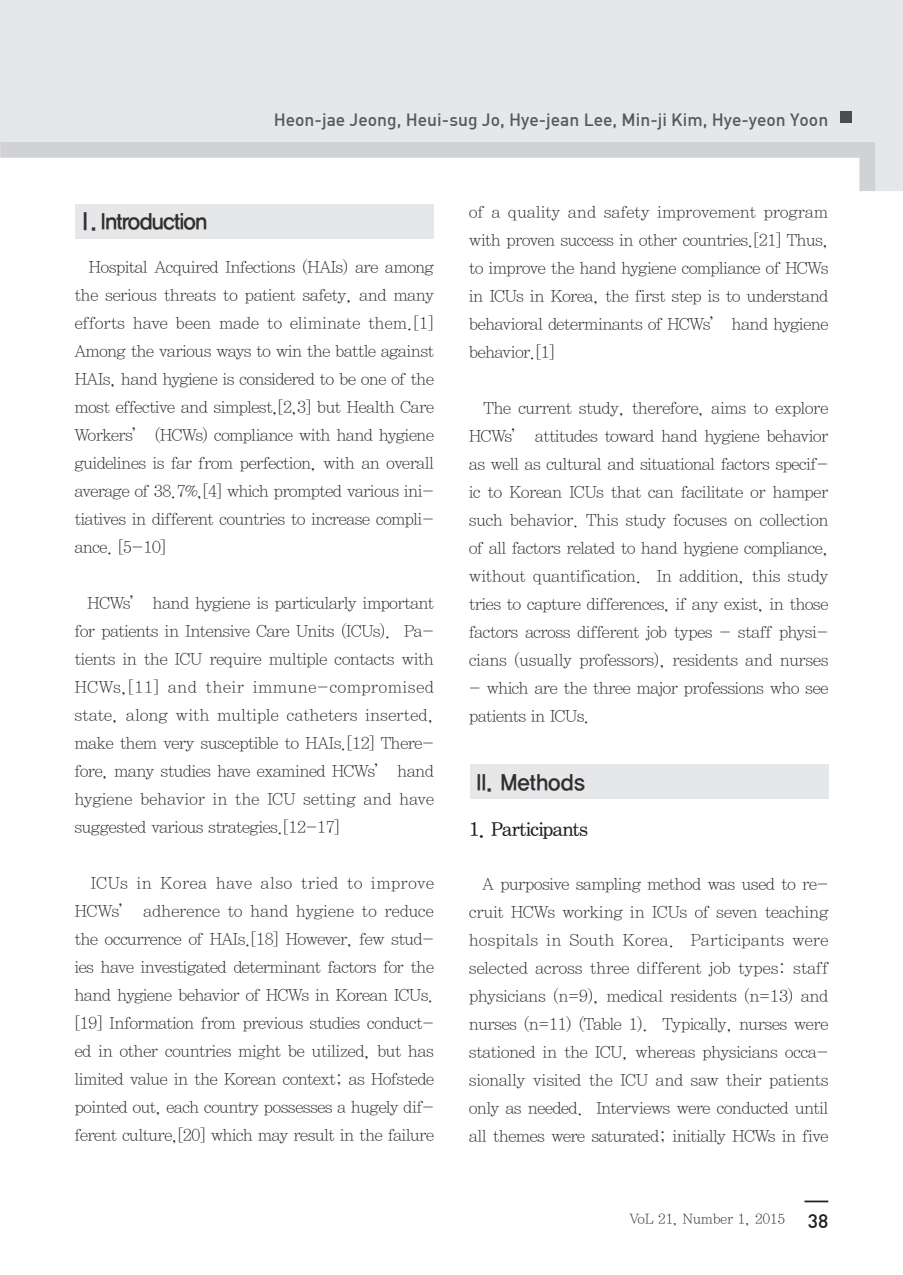
<style>
.page{position:relative;width:903px;height:1275px;background:#fff}
.page>*{position:absolute;margin:0;border:0;box-sizing:border-box;transform-origin:0 0}
.t1{font:22.75px "YDIYGO340";letter-spacing:-.04em;color:#312f30;scale:.95 1}
.t2{font:22.75px "YDIYGO340";color:#312f30;scale:.95 1}
.t3{font:19.25px "YDIY Mj O340";letter-spacing:-.04em;color:#231f20}
.t4{font:19.25px "Dinmed";color:#231f20}
.t5{font:17.5px "Dinmed";color:#57585a}
.t6{font:16.62px/28px "YDIY Mj O310";letter-spacing:-.04em;color:#231f20;text-align:justify}
.t7{font:14px "YDIY Mj O310";letter-spacing:-.02em;color:#231f20}
</style>
<div class="page">
<div style="left:75px;top:204px;width:359px;height:35px;background:#e6e7e9"></div>
<div style="left:470px;top:764px;width:358px;height:35px;background:#e6e7e9"></div>
<div style="left:0;top:0;width:903px;height:191px;background:#e6e7e9"></div>
<svg style="left:0;top:134px;width:883px;height:57px"></svg>
<div style="left:840px;top:112px;width:11px;height:11px;background:#4b4c4d"></div>
<hr style="left:804px;top:1200px;width:24px;height:2px;background:#231f20">
<p class="t5" style="left:274px;top:108px;width:556px">Heon-jae Jeong, Heui-sug Jo, Hye-jean Lee, Min-ji Kim, Hye-yeon Yoon</p>
<p class="t1" style="left:74px;top:208px;width:142px">Ⅰ. Introduction</p>
<p class="t6" style="left:74px;top:254px;width:361px;text-indent:14px">Hospital Acquired Infections (HAIs) are among the serious threats to patient safety, and many efforts have been made to eliminate them.[1] Among the various ways to win the battle against HAIs, hand hygiene is considered to be one of the most effective and simplest,[2,3] but Health Care Workers’ (HCWs) compliance with hand hygiene guidelines is far from perfection, with an overall average of 38.7%,[4] which prompted various ini&shy;tiatives in different countries to increase compli&shy;ance. [5-10]</p>
<p class="t6" style="left:74px;top:590px;width:361px;text-indent:13px">HCWs’ hand hygiene is particularly important for patients in Intensive Care Units (ICUs). Pa&shy;tients in the ICU require multiple contacts with HCWs,[11] and their immune-compromised state, along with multiple catheters inserted, make them very susceptible to HAIs.[12] There&shy;fore, many studies have examined HCWs’ hand hygiene behavior in the ICU setting and have suggested various strategies.[12-17]</p>
<p class="t6" style="left:74px;top:870px;width:361px;text-indent:16px">ICUs in Korea have also tried to improve HCWs’ adherence to hand hygiene to reduce the occurrence of HAIs.[18] However, few stud&shy;ies have investigated determinant factors for the hand hygiene behavior of HCWs in Korean ICUs. [19] Information from previous studies conduct&shy;ed in other countries might be utilized, but has limited value in the Korean context; as Hofstede pointed out, each country possesses a hugely dif&shy;ferent culture,[20] which may result in the failure</p>
<p class="t6" style="left:469px;top:199px;width:361px">of a quality and safety improvement program with proven success in other countries.[21] Thus, to improve the hand hygiene compliance of HCWs in ICUs in Korea, the first step is to understand behavioral determinants of HCWs’ hand hygiene behavior.[1]</p>
<p class="t6" style="left:469px;top:395px;width:361px;text-indent:15px">The current study, therefore, aims to explore HCWs’ attitudes toward hand hygiene behavior as well as cultural and situational factors specif&shy;ic to Korean ICUs that can facilitate or hamper such behavior. This study focuses on collection of all factors related to hand hygiene compliance, without quantification. In addition, this study tries to capture differences, if any exist, in those factors across different job types - staff physi&shy;cians (usually professors), residents and nurses</p>
<p class="t6" style="left:469px;top:675px;width:361px">- which are the three major professions who see patients in ICUs.</p>
<p class="t2" style="left:476px;top:769px;width:116px">II. Methods</p>
<p class="t3" style="left:469px;top:820px;width:121px">1. Participants</p>
<p class="t6" style="left:469px;top:871px;width:361px;text-indent:13px">A purposive sampling method was used to re&shy;cruit HCWs working in ICUs of seven teaching hospitals in South Korea. Participants were selected across three different job types: staff physicians (n=9), medical residents (n=13) and nurses (n=11) (Table 1). Typically, nurses were stationed in the ICU, whereas physicians occa&shy;sionally visited the ICU and saw their patients only as needed. Interviews were conducted until all themes were saturated; initially HCWs in five</p>
<p class="t7" style="left:629px;top:1212px;width:157px">VoL 21, Number 1, 2015</p>
<p class="t4" style="left:808px;top:1208px;width:22px">38</p>
</div>
